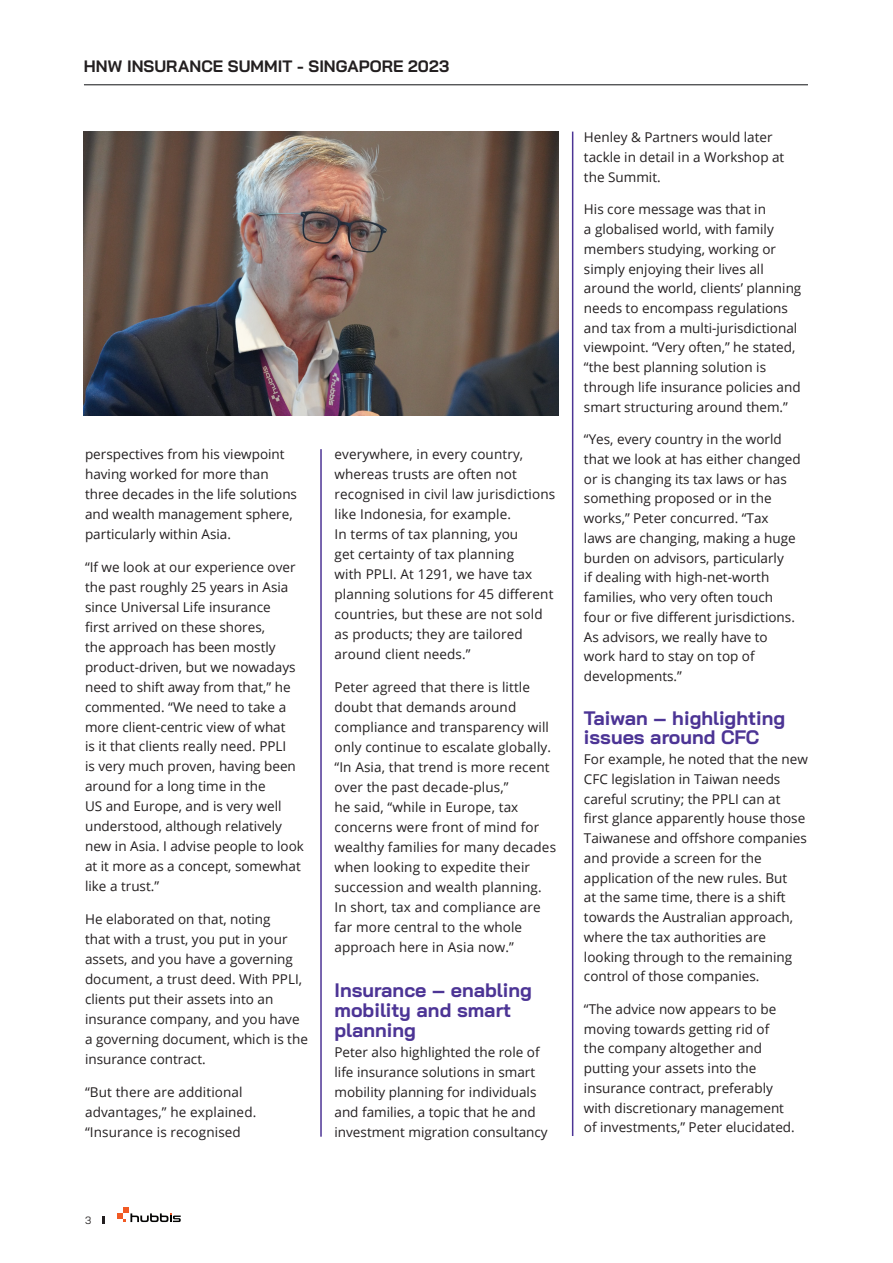
<style>
.page{position:relative;width:893px;height:1263px;background:#fff}
.page>*{position:absolute;margin:0;border:0;box-sizing:border-box;transform-origin:0 0}
.t1{font:700 19.5px/20.1px "Bai Jamjuree";color:#4c3495}
.t2{font:700 16.5px "Bai Jamjuree";color:#231f20}
.t3{font:13.5px/20px "Open Sans";color:#231f20}
.t4{font:10.5px "Bai Jamjuree";color:#231f20}
</style>
<div class="page">
<svg style="left:117px;top:1207px;width:64px;height:15px"></svg>
<svg style="left:102px;top:1216px;width:2px;height:8px"></svg>
<hr style="left:320px;top:449px;width:2px;height:688px;background:#4c3495">
<hr style="left:572px;top:132px;width:1px;height:1004px;background:#4c3495">
<img style="left:84px;top:132px;width:474px;height:283px">
<hr style="left:84px;top:84px;width:724px;height:1px;background:#57585a">
<p class="t2" style="left:84px;top:57px;width:367px">HNW INSURANCE SUMMIT - SINGAPORE 2023</p>
<p class="t3" style="left:85px;top:444px;width:214px">perspectives from his viewpoint having worked for more than three decades in the life solutions and wealth management sphere, particularly within Asia.</p>
<p class="t3" style="left:85px;top:556px;width:220px">“If we look at our experience over the past roughly 25 years in Asia since Universal Life insurance<br>first arrived on these shores,<br>the approach has been mostly product-driven, but we nowadays need to shift away from that,” he commented. “We need to take a more client-centric view of what<br>is it that clients really need. PPLI<br>is very much proven, having been around for a long time in the<br>US and Europe, and is very well understood, although relatively new in Asia. I advise people to look at it more as a concept, somewhat like a trust.”</p>
<p class="t3" style="left:85px;top:909px;width:224px">He elaborated on that, noting<br>that with a trust, you put in your assets, and you have a governing document, a trust deed. With PPLI, clients put their assets into an insurance company, and you have a governing document, which is the insurance contract.</p>
<p class="t3" style="left:85px;top:1081px;width:173px">“But there are additional advantages,” he explained. “Insurance is recognised</p>
<p class="t3" style="left:334px;top:444px;width:222px">everywhere, in every country, whereas trusts are often not recognised in civil law jurisdictions like Indonesia, for example.<br>In terms of tax planning, you<br>get certainty of tax planning<br>with PPLI. At 1291, we have tax planning solutions for 45 different countries, but these are not sold as products; they are tailored around client needs.”</p>
<p class="t3" style="left:334px;top:677px;width:223px">Peter agreed that there is little doubt that demands around compliance and transparency will only continue to escalate globally. “In Asia, that trend is more recent over the past decade-plus,”<br>he said, “while in Europe, tax concerns were front of mind for wealthy families for many decades when looking to expedite their succession and wealth planning.<br>In short, tax and compliance are far more central to the whole approach here in Asia now.”</p>
<h1 class="t1" style="left:334px;top:980px;width:199px">Insurance – enabling mobility and smart planning</h1>
<p class="t3" style="left:334px;top:1041px;width:215px">Peter also highlighted the role of life insurance solutions in smart mobility planning for individuals and families, a topic that he and investment migration consultancy</p>
<p class="t3" style="left:584px;top:127px;width:202px">Henley &amp; Partners would later tackle in detail in a Workshop at the Summit.</p>
<p class="t3" style="left:584px;top:199px;width:219px">His core message was that in<br>a globalised world, with family members studying, working or simply enjoying their lives all around the world, clients’ planning needs to encompass regulations and tax from a multi-jurisdictional viewpoint. “Very often,” he stated, “the best planning solution is through life insurance policies and smart structuring around them.”</p>
<p class="t3" style="left:584px;top:429px;width:218px">“Yes, every country in the world that we look at has either changed or is changing its tax laws or has something proposed or in the works,” Peter concurred. “Tax<br>laws are changing, making a huge burden on advisors, particularly<br>if dealing with high-net-worth families, who very often touch four or five different jurisdictions.<br>As advisors, we really have to work hard to stay on top of developments.”</p>
<h1 class="t1" style="left:584px;top:708px;width:203px">Taiwan – highlighting issues around CFC</h1>
<p class="t3" style="left:584px;top:749px;width:225px">For example, he noted that the new<br>CFC legislation in Taiwan needs careful scrutiny; the PPLI can at first glance apparently house those<br>Taiwanese and offshore companies and provide a screen for the application of the new rules. But<br>at the same time, there is a shift towards the Australian approach, where the tax authorities are looking through to the remaining control of those companies.</p>
<p class="t3" style="left:584px;top:999px;width:212px">“The advice now appears to be moving towards getting rid of<br>the company altogether and putting your assets into the insurance contract, preferably with discretionary management of investments,” Peter elucidated.</p>
<p class="t4" style="left:85px;top:1211px;width:8px">3</p>
</div>
